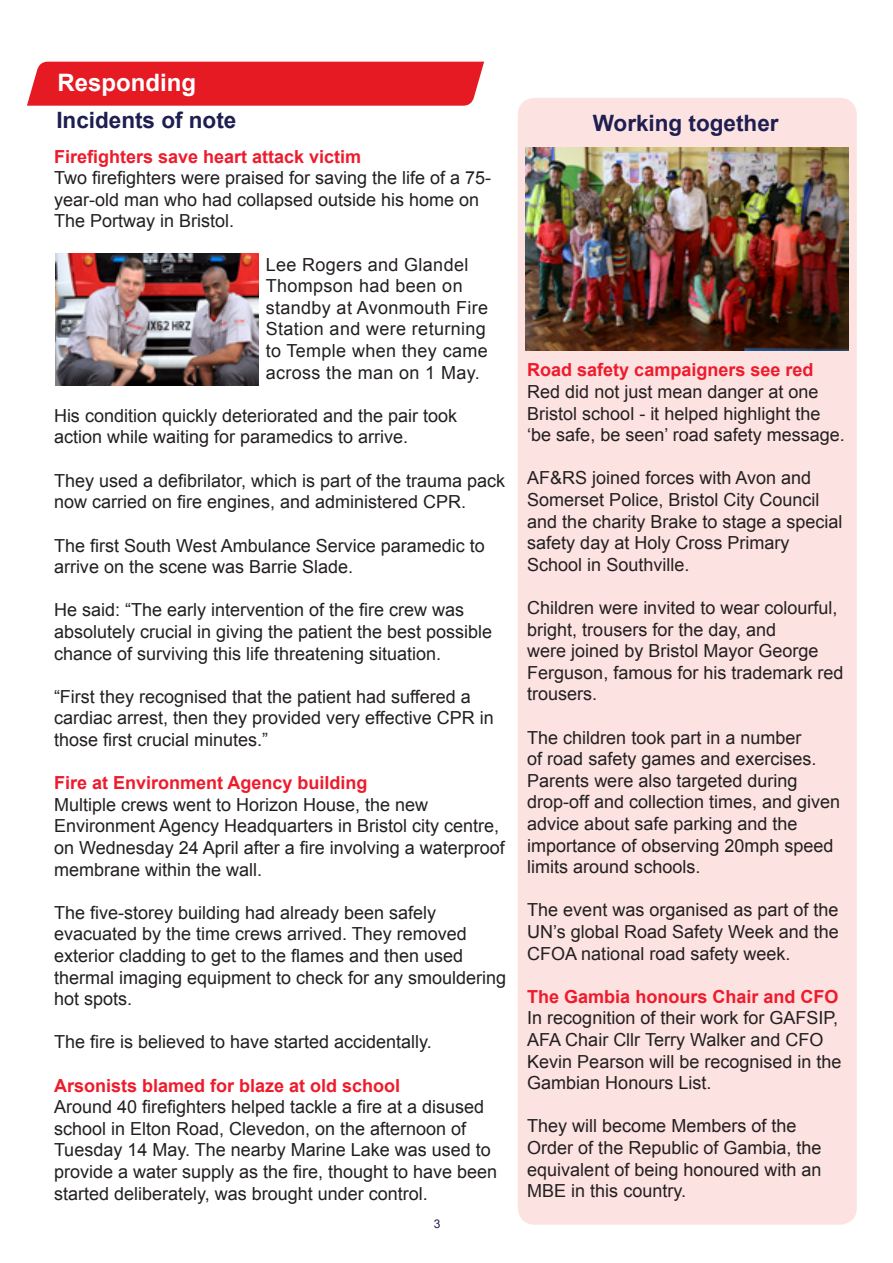
<style>
.page{position:relative;width:893px;height:1263px;background:#fff}
.page>*{position:absolute;margin:0;border:0;box-sizing:border-box;transform-origin:0 0}
.t1{font:700 24px "Arial";color:#fff}
.Body_Text{font:700 22.5px "Arial";color:#1e1e51}
.t2{font:18px/21.6px "Arial";color:#231f20}
.t3{font:700 18px "Arial";color:#ee1b2c}
.t4{font:18px/21.6px "Arial";letter-spacing:.02em;color:#231f20}
.t5{font:12px "Arial";color:#1e1e51}
</style>
<div class="page">
<div style="left:27px;top:62px;width:457px;height:44px;background:#e51a23"></div>
<div style="left:518px;top:98px;width:339px;height:1127px;background:#fce2e1;border-radius:17px"></div>
<img style="left:526px;top:147px;width:323px;height:204px">
<img style="left:55px;top:253px;width:204px;height:132px">
<p class="t1" style="left:57px;top:67px;width:140px">Responding</p>
<p class="Body_Text" style="left:56px;top:105px;width:182px">Incidents of note</p>
<p class="t3" style="left:54px;top:144px;width:309px">Firefighters save heart attack victim</p>
<p class="t2" style="left:54px;top:167px;width:439px">Two firefighters were praised for saving the life of a 75- year-old man who had collapsed outside his home on<br>The Portway in Bristol.</p>
<p class="t4" style="left:266px;top:254px;width:224px">Lee Rogers and Glandel<br>Thompson had been on standby at Avonmouth Fire<br>Station and were returning to Temple when they came across the man on 1 May.</p>
<p class="t2" style="left:54px;top:405px;width:405px">His condition quickly deteriorated and the pair took action while waiting for paramedics to arrive.</p>
<p class="t2" style="left:54px;top:470px;width:453px">They used a defibrilator, which is part of the trauma pack now carried on fire engines, and administered CPR.</p>
<p class="t2" style="left:54px;top:535px;width:432px">The first South West Ambulance Service paramedic to arrive on the scene was Barrie Slade.</p>
<p class="t2" style="left:54px;top:599px;width:440px">He said: “The early intervention of the fire crew was absolutely crucial in giving the patient the best possible chance of surviving this life threatening situation.</p>
<p class="t2" style="left:54px;top:686px;width:441px">“First they recognised that the patient had suffered a cardiac arrest, then they provided very effective CPR in those first crucial minutes.”</p>
<p class="t3" style="left:54px;top:771px;width:315px">Fire at Environment Agency building</p>
<p class="t2" style="left:54px;top:794px;width:452px">Multiple crews went to Horizon House, the new Environment Agency Headquarters in Bristol city centre, on Wednesday 24 April after a fire involving a waterproof membrane within the wall.</p>
<p class="t2" style="left:54px;top:902px;width:454px">The five-storey building had already been safely evacuated by the time crews arrived. They removed exterior cladding to get to the flames and then used thermal imaging equipment to check for any smouldering hot spots.</p>
<p class="t2" style="left:54px;top:1031px;width:379px">The fire is believed to have started accidentally.</p>
<p class="t3" style="left:54px;top:1073px;width:348px">Arsonists blamed for blaze at old school</p>
<p class="t2" style="left:54px;top:1096px;width:445px">Around 40 firefighters helped tackle a fire at a disused school in Elton Road, Clevedon, on the afternoon of Tuesday 14 May. The nearby Marine Lake was used to provide a water supply as the fire, thought to have been started deliberately, was brought under control.</p>
<p class="t5" style="left:434px;top:1216px;width:8px">3</p>
<p class="Body_Text" style="left:593px;top:108px;width:187px">Working together</p>
<p class="t3" style="left:527px;top:358px;width:288px">Road safety campaigners see red</p>
<p class="t2" style="left:527px;top:381px;width:319px">Red did not just mean danger at one<br>Bristol school - it helped highlight the ‘be safe, be seen’ road safety message.</p>
<p class="t2" style="left:527px;top:467px;width:317px">AF&amp;RS joined forces with Avon and Somerset Police, Bristol City Council and the charity Brake to stage a special safety day at Holy Cross Primary School in Southville.</p>
<p class="t2" style="left:527px;top:597px;width:318px">Children were invited to wear colourful, bright, trousers for the day, and<br>were joined by Bristol Mayor George<br>Ferguson, famous for his trademark red trousers.</p>
<p class="t2" style="left:527px;top:727px;width:314px">The children took part in a number<br>of road safety games and exercises.<br>Parents were also targeted during drop-off and collection times, and given advice about safe parking and the importance of observing 20mph speed limits around schools.</p>
<p class="t2" style="left:527px;top:899px;width:313px;text-align:justify">The event was organised as part of the UN’s global Road Safety Week and the CFOA national road safety week.</p>
<p class="t3" style="left:527px;top:984px;width:313px">The Gambia honours Chair and CFO</p>
<p class="t2" style="left:527px;top:1007px;width:316px">In recognition of their work for GAFSIP, AFA Chair Cllr Terry Walker and CFO Kevin Pearson will be recognised in the Gambian Honours List.</p>
<p class="t2" style="left:527px;top:1115px;width:296px">They will become Members of the<br>Order of the Republic of Gambia, the equivalent of being honoured with an<br>MBE in this country.</p>
</div>
